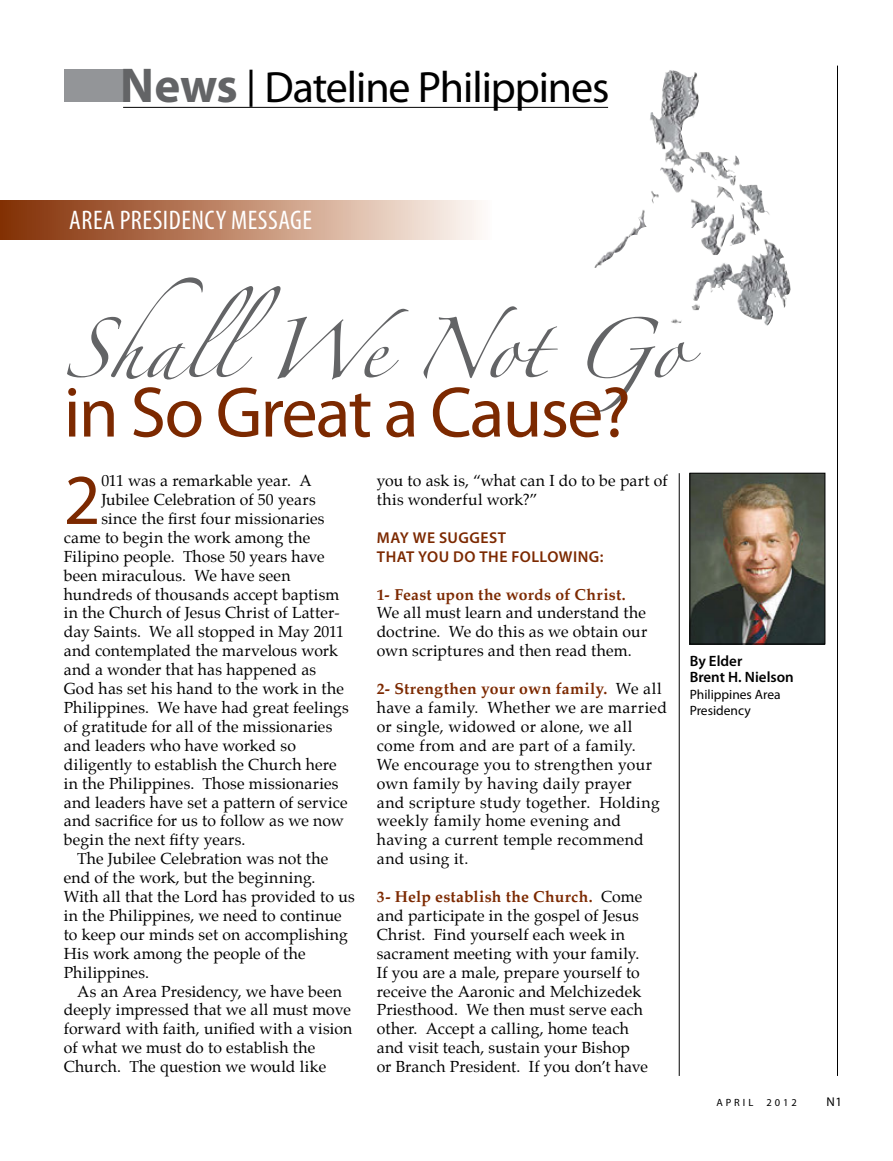
<style>
.page{position:relative;width:893px;height:1161px;background:#fff}
.page>*{position:absolute;margin:0;border:0;box-sizing:border-box;transform-origin:0 0}
.t1{font:72px "Myriad Pro";letter-spacing:-.025em;color:#7c2900}
.t2{font:71.85px "Myriad Pro";color:#7c2900}
.t3{font:54px "Zapfino";color:#636466}
.t4{font:43.95px "Myriad Pro";letter-spacing:-.025em;color:#000}
.t5{font:condensed 27px "Myriad Pro";letter-spacing:.02em;color:#fff}
.t6{font:15.75px/18.9px "Palatino";letter-spacing:.01em;color:#000}
.t7{font:600 15.75px/18.9px "Myriad Pro";letter-spacing:.03em;color:#7c2900}
.t8{font:700 15.75px "Palatino";letter-spacing:.01em;color:#7c2900}
.t9{font:600 15px/16.5px "Myriad Pro";color:#000}
.t10{font:13.5px/16.5px "Myriad Pro";color:#000}
.t11{font:12.75px "Myriad Pro";color:#000}
.t12{font:10.5px "Myriad Pro";letter-spacing:.28em;color:#000}
.s1{font-weight:700;font-size:49.2px;color:#636466}
.s2{font-family:"Century"}
.s3{font-weight:700;color:#7c2900}
</style>
<div class="page">
<div style="left:0;top:200px;width:491px;height:40px;background:linear-gradient(to right,#832b00,#fff9f3)"></div>
<img style="left:584px;top:106px;width:207px;height:220px">
<img style="left:584px;top:130px;width:207px;height:1px">
<img style="left:605px;top:70px;width:165px;height:185px">
<div style="left:64px;top:69px;width:66px;height:33px;background:#939598"></div>
<hr style="left:837px;top:66px;width:1px;height:1010px;background:#000">
<hr style="left:679px;top:473px;width:1px;height:603px;background:#000">
<img style="left:692px;top:475px;width:131px;height:167px">
<div style="left:690px;top:473px;width:135px;height:171px;border:1px solid #000"></div>
<hr style="left:123px;top:107px;width:485px;height:1px;background:#000">
<h3 class="t4" style="left:120px;top:61px;width:491px"><span class="s1">News</span><span class="s2">|</span>Dateline Philippines</h3>
<h3 class="t5" style="left:69px;top:204px;width:244px">AREA PRESIDENCY MESSAGE</h3>
<h3 class="t3" style="left:64px;top:326px;width:621px">S ha llWe No t G o</h3>
<h1 class="t1" style="left:64px;top:368px;width:568px">in So Great a Cause?</h1>
<h2 class="t2" style="left:64px;top:455px;width:38px">2</h2>
<p class="t6" style="left:101px;top:471px;width:212px">011 was a remarkable year. A</p>
<p class="t6" style="left:101px;top:490px;width:216px">Jubilee Celebration of 50 years</p>
<p class="t6" style="left:101px;top:509px;width:225px">since the first four missionaries</p>
<p class="t6" style="left:64px;top:528px;width:248px">came to begin the work among the</p>
<p class="t6" style="left:64px;top:547px;width:262px">Filipino people. Those 50 years have</p>
<p class="t6" style="left:64px;top:566px;width:228px">been miraculous. We have seen</p>
<p class="t6" style="left:64px;top:585px;width:277px">hundreds of thousands accept baptism</p>
<p class="t6" style="left:64px;top:603px;width:277px">in the Church of Jesus Christ of Latter-</p>
<p class="t6" style="left:64px;top:622px;width:282px">day Saints. We all stopped in May 2011</p>
<p class="t6" style="left:64px;top:641px;width:275px">and contemplated the marvelous work</p>
<p class="t6" style="left:64px;top:660px;width:254px">and a wonder that has happened as</p>
<p class="t6" style="left:64px;top:679px;width:282px">God has set his hand to the work in the</p>
<p class="t6" style="left:64px;top:698px;width:287px">Philippines. We have had great feelings</p>
<p class="t6" style="left:64px;top:717px;width:270px">of gratitude for all of the missionaries</p>
<p class="t6" style="left:64px;top:736px;width:234px">and leaders who have worked so</p>
<p class="t6" style="left:64px;top:755px;width:274px">diligently to establish the Church here</p>
<p class="t6" style="left:64px;top:774px;width:276px">in the Philippines. Those missionaries</p>
<p class="t6" style="left:64px;top:792px;width:285px">and leaders have set a pattern of service</p>
<p class="t6" style="left:64px;top:811px;width:282px">and sacrifice for us to follow as we now</p>
<p class="t6" style="left:64px;top:830px;width:183px">begin the next fifty years.</p>
<p class="t6" style="left:77px;top:849px;width:252px">The Jubilee Celebration was not the</p>
<p class="t6" style="left:64px;top:868px;width:253px">end of the work, but the beginning.</p>
<p class="t6" style="left:64px;top:887px;width:293px">With all that the Lord has provided to us</p>
<p class="t6" style="left:64px;top:906px;width:279px">in the Philippines, we need to continue</p>
<p class="t6" style="left:64px;top:925px;width:286px">to keep our minds set on accomplishing</p>
<p class="t6" style="left:64px;top:944px;width:243px">His work among the people of the</p>
<p class="t6" style="left:64px;top:963px;width:87px">Philippines.</p>
<p class="t6" style="left:77px;top:981px;width:266px">As an Area Presidency, we have been</p>
<p class="t6" style="left:64px;top:1000px;width:289px">deeply impressed that we all must move</p>
<p class="t6" style="left:64px;top:1019px;width:290px">forward with faith, unified with a vision</p>
<p class="t6" style="left:64px;top:1038px;width:253px">of what we must do to establish the</p>
<p class="t6" style="left:64px;top:1057px;width:264px">Church. The question we would like</p>
<p class="t6" style="left:377px;top:471px;width:292px">you to ask is, “what can I do to be part of this wonderful work?”</p>
<p class="t7" style="left:377px;top:528px;width:228px">MAY WE SUGGEST<br>THAT YOU DO THE FOLLOWING:</p>
<p class="t8" style="left:377px;top:581px;width:250px">1- Feast upon the words of Christ.</p>
<p class="t6" style="left:377px;top:603px;width:272px;text-align:justify">We all must learn and understand the doctrine. We do this as we obtain our own scriptures and then read them.</p>
<p class="t6" style="left:377px;top:679px;width:292px"><span class="s3">2- Strengthen your own family.</span> We all have a family. Whether we are married or single, widowed or alone, we all come from and are part of a family.<br>We encourage you to strengthen your own family by having daily prayer<br>and scripture study together. Holding weekly family home evening and having a current temple recommend and using it.</p>
<p class="t6" style="left:377px;top:887px;width:273px"><span class="s3">3- Help establish the Church.</span> Come and participate in the gospel of Jesus Christ. Find yourself each week in sacrament meeting with your family.<br>If you are a male, prepare yourself to receive the Aaronic and Melchizedek Priesthood. We then must serve each other. Accept a calling, home teach and visit teach, sustain your Bishop or Branch President. If you don’t have</p>
<p class="t9" style="left:690px;top:652px;width:106px">By Elder<br>Brent H. Nielson</p>
<p class="t10" style="left:690px;top:686px;width:92px">Philippines Area<br>Presidency</p>
<p class="t12" style="left:716px;top:1096px;width:38px">APRIL</p>
<p class="t12" style="left:766px;top:1096px;width:32px">2012</p>
<p class="t11" style="left:826px;top:1093px;width:17px">N1</p>
</div>
